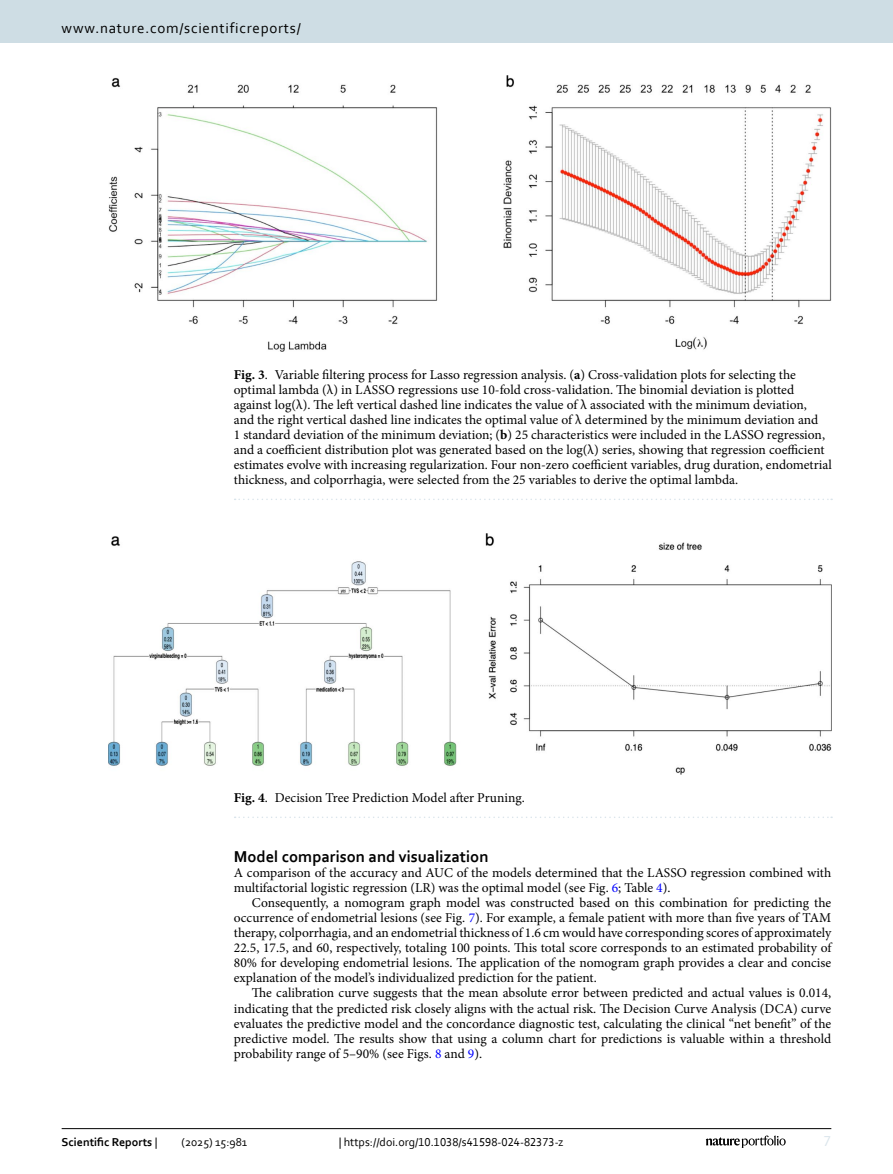
<style>
.page{position:relative;width:893px;height:1174px;background:#fff}
.page>*{position:absolute;margin:0;border:0;box-sizing:border-box;transform-origin:0 0}
.Head_1{font:700 16.5px "Corbel";color:#000}
.t1{font:15px "Corbel";letter-spacing:.05em;color:#000}
.t2{font:15px "Corbel";color:#d9e4eb}
.Body_Text_Indent{font:13.5px/15px "Minion Pro";color:#000;text-align:justify}
.Figure_Caption{font:13.5px/15px "Minion Pro";color:#000}
.Body_Text{font:13.5px/15px "Minion Pro";color:#000}
.t3{font:12px "Corbel";color:#000}
.t4{font:700 12px "Corbel";color:#000}
.s1{font-weight:700}
.s2{color:#00f}
.s3{font-weight:400}
</style>
<div class="page">
<img style="left:108px;top:533px;width:723px;height:241px">
<svg style="left:235px;top:816px;width:597px;height:2px"></svg>
<img style="left:108px;top:76px;width:723px;height:275px">
<svg style="left:235px;top:498px;width:597px;height:2px"></svg>
<hr style="left:62px;top:1128px;width:769px;height:1px;background:#000">
<svg style="left:706px;top:1135px;width:80px;height:12px"></svg>
<div style="left:0;top:0;width:893px;height:43px;background:#cedde4"></div>
<p class="t1" style="left:62px;top:18px;width:241px">www.nature.com/scientificreports/</p>
<p class="Figure_Caption" style="left:234px;top:367px;width:600px"><span class="s1">Fig. 3</span>. Variable filtering process for Lasso regression analysis. (<span class="s1">a</span>) Cross-validation plots for selecting the optimal lambda (λ) in LASSO regressions use 10-fold cross-validation. The binomial deviation is plotted against log(λ). The left vertical dashed line indicates the value of λ associated with the minimum deviation,<br>and the right vertical dashed line indicates the optimal value of λ determined by the minimum deviation and<br>1 standard deviation of the minimum deviation; (<span class="s1">b</span>) 25 characteristics were included in the LASSO regression, and a coefficient distribution plot was generated based on the log(λ) series, showing that regression coefficient estimates evolve with increasing regularization. Four non-zero coefficient variables, drug duration, endometrial thickness, and colporrhagia, were selected from the 25 variables to derive the optimal lambda.</p>
<p class="Figure_Caption" style="left:234px;top:790px;width:292px"><span class="s1">Fig. 4</span>. Decision Tree Prediction Model after Pruning.</p>
<p class="Head_1" style="left:234px;top:846px;width:256px">Model comparison and visualization</p>
<p class="Body_Text" style="left:234px;top:865px;width:599px">A comparison of the accuracy and AUC of the models determined that the LASSO regression combined with multifactorial logistic regression (LR) was the optimal model (see Fig. <span class="s2">6</span>; Table <span class="s2">4</span>).</p>
<p class="Body_Text_Indent" style="left:234px;top:895px;width:599px;text-indent:18px">Consequently, a nomogram graph model was constructed based on this combination for predicting the occurrence of endometrial lesions (see Fig. <span class="s2">7</span>). For example, a female patient with more than five years of TAM therapy, colporrhagia, and an endometrial thickness of 1.6 cm would have corresponding scores of approximately 22.5, 17.5, and 60, respectively, totaling 100 points. This total score corresponds to an estimated probability of 80% for developing endometrial lesions. The application of the nomogram graph provides a clear and concise explanation of the model’s individualized prediction for the patient.</p>
<p class="Body_Text_Indent" style="left:234px;top:985px;width:599px;text-indent:18px">The calibration curve suggests that the mean absolute error between predicted and actual values is 0.014, indicating that the predicted risk closely aligns with the actual risk. The Decision Curve Analysis (DCA) curve evaluates the predictive model and the concordance diagnostic test, calculating the clinical “net benefit” of the predictive model. The results show that using a column chart for predictions is valuable within a threshold probability range of 5–90% (see Figs. <span class="s2">8</span> and <span class="s2">9</span>).</p>
<p class="t4" style="left:62px;top:1134px;width:97px">Scientific Reports <span class="s3">|</span></p>
<p class="t3" style="left:181px;top:1134px;width:67px">(2025) 15:981</p>
<p class="t3" style="left:339px;top:1134px;width:226px">| https://doi.org/10.1038/s41598-024-82373-z</p>
<p class="t2" style="left:824px;top:1132px;width:9px">7</p>
</div>
